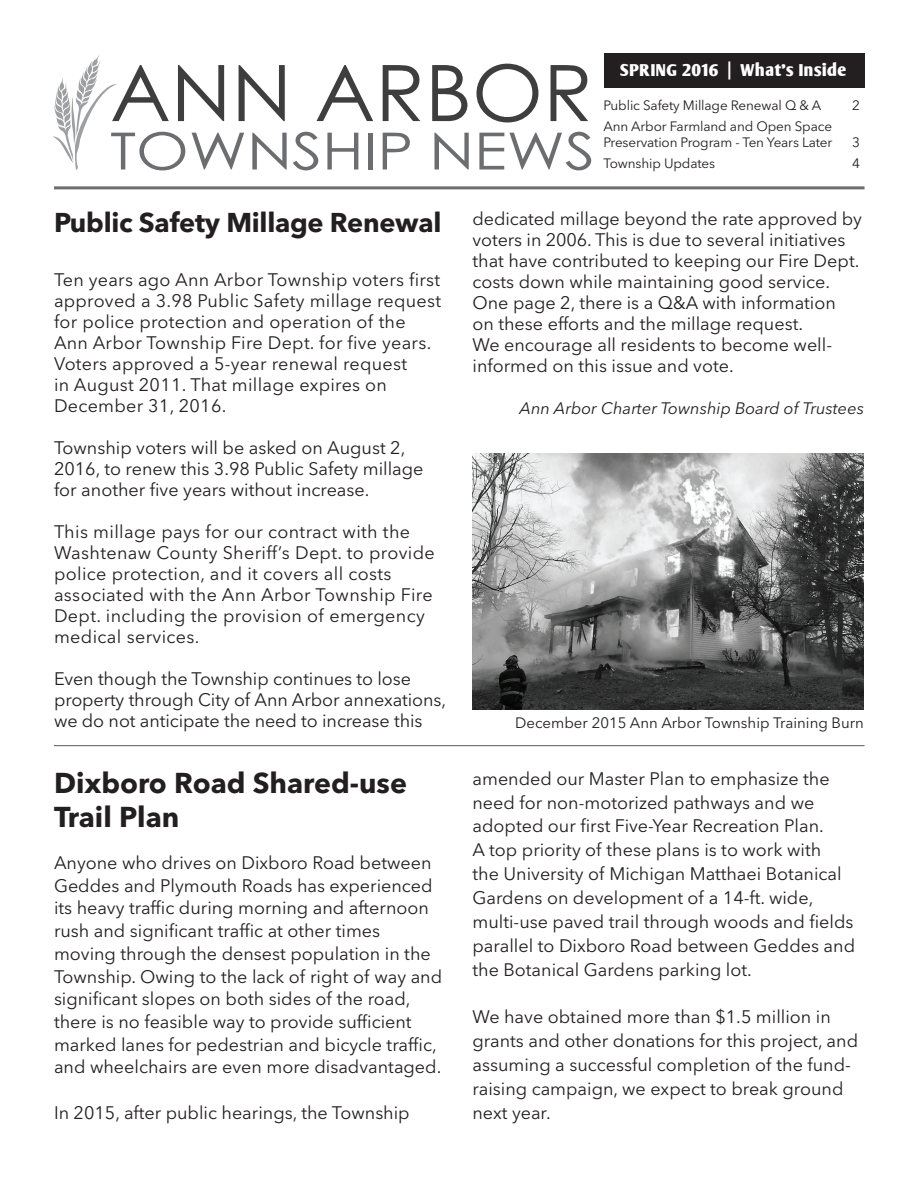
<style>
.page{position:relative;width:918px;height:1188px;background:#fff}
.page>*{position:absolute;margin:0;border:0;box-sizing:border-box;transform-origin:0 0}
.t1{font:78px "Century Gothic";color:#3e3e3f;scale:1.05 1}
.t2{font:51.3px "Century Gothic";color:#6c6d70;scale:1.18 1}
.t3{font:700 28.5px "Avenir Next LT Pro";color:#231f20}
.t4{font:700 27px "Avenir Next LT Pro";letter-spacing:-.01em;color:#231f20}
.Paragraph_Style_1{font:18px/21px "Avenir Next LT Pro";color:#231f20}
.Paragraph_Style_1-2{font:18px/21px "Avenir Next LT Pro";letter-spacing:.02em;color:#231f20}
.Paragraph_Style_1-3{font:italic 16.5px "Avenir Next LT Pro";color:#231f20}
.t5{font:700 16.5px "Arm Wrestler";letter-spacing:-.02em;color:#fff}
.t6{font:15px "Avenir Next LT Pro";color:#231f20}
.t7{font:13.5px "Avenir Next LT Pro";letter-spacing:-.01em;color:#231f20}
.s1{font-family:"Avenir Next LT Pro";font-weight:600;font-size:18px}
</style>
<div class="page">
<svg style="left:53px;top:55px;width:64px;height:115px"></svg>
<div style="left:604px;top:54px;width:261px;height:34px;background:#231f20"></div>
<hr style="left:54px;top:186px;width:811px;height:3px;background:#6c6d70">
<hr style="left:54px;top:745px;width:811px;height:1px;background:#6c6d70">
<img style="left:472px;top:453px;width:392px;height:257px">
<p class="t1" style="left:110px;top:38px;width:461px">ANN ARBOR</p>
<p class="t2" style="left:110px;top:115px;width:412px">TOWNSHIP NEWS</p>
<p class="t5" style="left:621px;top:61px;width:228px">SPRING 2016 <span class="s1">|</span> What’s Inside</p>
<p class="t7" style="left:604px;top:97px;width:219px">Public Safety Millage Renewal Q &amp; A</p>
<p class="t7" style="left:852px;top:97px;width:9px">2</p>
<p class="t7" style="left:604px;top:118px;width:230px">Ann Arbor Farmland and Open Space</p>
<p class="t7" style="left:604px;top:135px;width:230px">Preservation Program - Ten Years Later</p>
<p class="t7" style="left:852px;top:135px;width:9px">3</p>
<p class="t7" style="left:604px;top:156px;width:113px">Township Updates</p>
<p class="t7" style="left:852px;top:156px;width:9px">4</p>
<p class="t4" style="left:54px;top:206px;width:389px">Public Safety Millage Renewal</p>
<p class="Paragraph_Style_1" style="left:54px;top:269px;width:389px">Ten years ago Ann Arbor Township voters first approved a 3.98 Public Safety millage request for police protection and operation of the Ann Arbor Township Fire Dept. for five years.<br>Voters approved a 5-year renewal request<br>in August 2011. That millage expires on December 31, 2016.</p>
<p class="Paragraph_Style_1" style="left:54px;top:437px;width:371px">Township voters will be asked on August 2,<br>2016, to renew this 3.98 Public Safety millage for another five years without increase.</p>
<p class="Paragraph_Style_1-2" style="left:54px;top:521px;width:382px">This millage pays for our contract with the Washtenaw County Sheriff’s Dept. to provide police protection, and it covers all costs associated with the Ann Arbor Township Fire Dept. including the provision of emergency medical services.</p>
<p class="Paragraph_Style_1" style="left:54px;top:668px;width:394px">Even though the Township continues to lose property through City of Ann Arbor annexations, we do not anticipate the need to increase this</p>
<p class="t3" style="left:54px;top:765px;width:355px">Dixboro Road Shared-use</p>
<p class="t3" style="left:54px;top:799px;width:127px">Trail Plan</p>
<p class="Paragraph_Style_1" style="left:54px;top:851px;width:390px;line-height:22.6px">Anyone who drives on Dixboro Road between Geddes and Plymouth Roads has experienced its heavy traffic during morning and afternoon rush and significant traffic at other times moving through the densest population in the Township. Owing to the lack of right of way and significant slopes on both sides of the road, there is no feasible way to provide sufficient marked lanes for pedestrian and bicycle traffic, and wheelchairs are even more disadvantaged.</p>
<p class="Paragraph_Style_1" style="left:54px;top:1102px;width:357px">In 2015, after public hearings, the Township</p>
<p class="Paragraph_Style_1" style="left:472px;top:208px;width:391px">dedicated millage beyond the rate approved by voters in 2006. This is due to several initiatives that have contributed to keeping our Fire Dept. costs down while maintaining good service.<br>One page 2, there is a Q&amp;A with information<br>on these efforts and the millage request.<br>We encourage all residents to become well&shy;informed on this issue and vote.</p>
<p class="Paragraph_Style_1-3" style="left:520px;top:398px;width:346px">Ann Arbor Charter Township Board of Trustees</p>
<p class="t6" style="left:515px;top:713px;width:350px">December 2015 Ann Arbor Township Training Burn</p>
<p class="Paragraph_Style_1" style="left:472px;top:766px;width:384px;line-height:23.9px">amended our Master Plan to emphasize the need for non-motorized pathways and we adopted our first Five-Year Recreation Plan.<br>A top priority of these plans is to work with<br>the University of Michigan Matthaei Botanical Gardens on development of a 14-ft. wide, multi-use paved trail through woods and fields parallel to Dixboro Road between Geddes and the Botanical Gardens parking lot.</p>
<p class="Paragraph_Style_1" style="left:472px;top:1005px;width:387px;line-height:23.9px">We have obtained more than $1.5 million in grants and other donations for this project, and assuming a successful completion of the fund&shy;raising campaign, we expect to break ground next year.</p>
</div>
